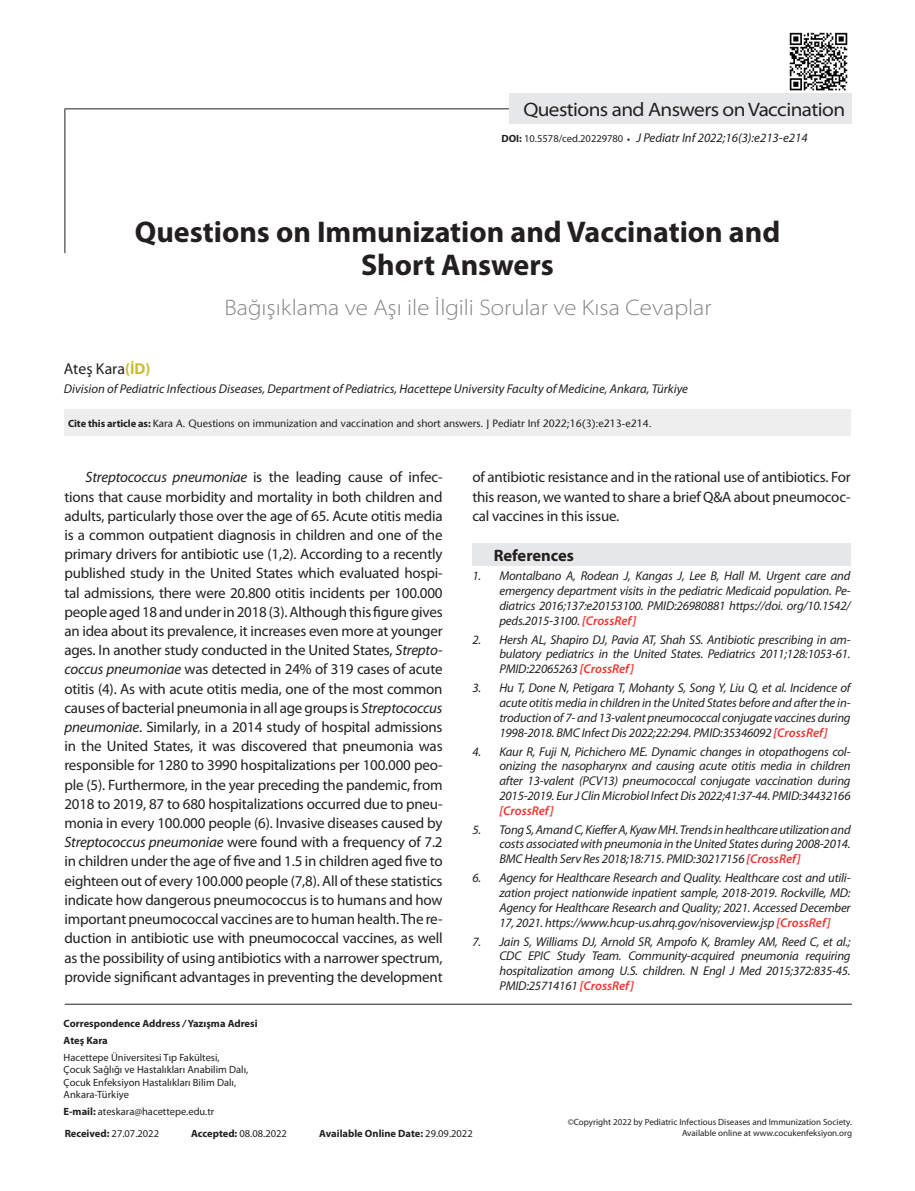
<style>
.page{position:relative;width:915px;height:1191px;background:#fff}
.page>*{position:absolute;margin:0;border:0;box-sizing:border-box;transform-origin:0 0}
.t1{font:700 30px/33px "Myriad Pro";color:#231f20;text-align:center}
.t2{font:300 semi-expanded 22.5px "Myriad Pro";color:#808285}
.t3{font:semi-expanded 19.5px "Myriad Pro";letter-spacing:-.03em;color:#231f20}
.t4{font:700 16.5px "Myriad Pro";color:#231f20}
.t5{font:15.75px "Myriad Pro";letter-spacing:-.005em;color:#231f20}
.t6{font:15px/19.2px "Myriad Pro";letter-spacing:-.015em;color:#231f20;text-align:justify}
.t7{font:italic 12.75px/14.9px "Myriad Pro";letter-spacing:-.015em;color:#231f20;text-align:justify}
.t8{font:italic 600 12.75px "Myriad Pro";color:#ee3532}
.t9{font:10.5px/12.6px "Myriad Pro";color:#231f20}
.t10{font:500 10.5px "Stone Sans Std";color:#231f20}
.t11{font:700 10.5px/16.8px "Myriad Pro";color:#231f20}
.t12{font:9px "Myriad Pro";color:#231f20}
.s1{font-weight:700;font-style:normal;font-size:10.5px}
.s2{font-style:normal;font-size:10.5px}
.s3{font-weight:700;font-style:normal;font-size:9px}
.s4{font-weight:700;color:#cabd34}
.s5{font-family:"Myriad Pro";font-weight:700}
.s6{font-style:italic}
.s7{font-weight:600;color:#ee3532}
.s8{font-weight:700}
.s9{font-weight:400}
</style>
<div class="page">
<img style="left:789px;top:32px;width:58px;height:59px">
<hr style="left:64px;top:108px;width:1px;height:145px;background:#231f20">
<hr style="left:65px;top:108px;width:549px;height:1px;background:#231f20">
<div style="left:509px;top:94px;width:341px;height:30px;background:#e6e7e9"></div>
<div style="left:472px;top:543px;width:378px;height:22px;background:#e6e7e9"></div>
<hr style="left:65px;top:1003px;width:786px;height:1px;background:#231f20">
<div style="left:64px;top:409px;width:786px;height:27px;background:#eeeeef"></div>
<h3 class="t3" style="left:523px;top:99px;width:323px">Questions and Answers on Vaccination</h3>
<p class="t7" style="left:501px;top:131px;width:308px"><span class="s1">DOI:</span> <span class="s2">10.5578/ced.20229780</span> <span class="s3">•</span> J Pediatr Inf 2022;16(3):e213-e214</p>
<h1 class="t1" style="left:135px;top:216px;width:646px">Questions on Immunization and Vaccination and<br>Short Answers</h1>
<h2 class="t2" style="left:224px;top:295px;width:488px">Bağışıklama ve Aşı ile İlgili Sorular ve Kısa Cevaplar</h2>
<p class="t5" style="left:64px;top:360px;width:88px">Ateş Kara<span class="s4">(İD)</span></p>
<p class="t7" style="left:64px;top:382px;width:625px">Division of Pediatric Infectious Diseases, Department of Pediatrics, Hacettepe University Faculty of Medicine, Ankara, Türkiye</p>
<p class="t10" style="left:68px;top:417px;width:585px"><span class="s5">Cite this article as:</span> Kara A. Questions on immunization and vaccination and short answers. J Pediatr Inf 2022;16(3):e213-e214.</p>
<p class="t6" style="left:64px;top:468px;width:379px;text-indent:21px"><span class="s6">Streptococcus pneumoniae</span> is the leading cause of infec&shy;tions that cause morbidity and mortality in both children and adults, particularly those over the age of 65. Acute otitis media is a common outpatient diagnosis in children and one of the primary drivers for antibiotic use (1,2). According to a recently published study in the United States which evaluated hospi&shy;tal admissions, there were 20.800 otitis incidents per 100.000 people aged 18 and under in 2018 (3). Although this figure gives an idea about its prevalence, it increases even more at younger ages. In another study conducted in the United States, <span class="s6">Strepto&shy;coccus pneumoniae</span> was detected in 24% of 319 cases of acute otitis (4). As with acute otitis media, one of the most common causes of bacterial pneumonia in all age groups is <span class="s6">Streptococcus pneumoniae</span>. Similarly, in a 2014 study of hospital admissions in the United States, it was discovered that pneumonia was responsible for 1280 to 3990 hospitalizations per 100.000 peo&shy;ple (5). Furthermore, in the year preceding the pandemic, from 2018 to 2019, 87 to 680 hospitalizations occurred due to pneu&shy;monia in every 100.000 people (6). Invasive diseases caused by <span class="s6">Streptococcus pneumoniae</span> were found with a frequency of 7.2 in children under the age of five and 1.5 in children aged five to eighteen out of every 100.000 people (7,8). All of these statistics indicate how dangerous pneumococcus is to humans and how important pneumococcal vaccines are to human health. The re&shy;duction in antibiotic use with pneumococcal vaccines, as well as the possibility of using antibiotics with a narrower spectrum, provide significant advantages in preventing the development</p>
<p class="t6" style="left:472px;top:468px;width:379px">of antibiotic resistance and in the rational use of antibiotics. For this reason, we wanted to share a brief Q&amp;A about pneumococ&shy;cal vaccines in this issue.</p>
<p class="t4" style="left:493px;top:545px;width:82px">References</p>
<p class="t7" style="left:499px;top:569px;width:352px;text-indent:-27px">1. Montalbano A, Rodean J, Kangas J, Lee B, Hall M. Urgent care and emergency department visits in the pediatric Medicaid population. Pe&shy;diatrics 2016;137:e20153100. PMID:26980881 https://doi. org/10.1542/ peds.2015-3100. <span class="s7">[CrossRef]</span></p>
<p class="t7" style="left:499px;top:632px;width:352px;text-indent:-27px">2. Hersh AL, Shapiro DJ, Pavia AT, Shah SS. Antibiotic prescribing in am&shy;bulatory pediatrics in the United States. Pediatrics 2011;128:1053-61.<br>PMID:22065263 <span class="s7">[CrossRef]</span></p>
<p class="t7" style="left:499px;top:681px;width:352px;text-indent:-27px">3. Hu T, Done N, Petigara T, Mohanty S, Song Y, Liu Q, et al. Incidence of acute otitis media in children in the United States before and after the in&shy;troduction of 7- and 13-valent pneumococcal conjugate vaccines during 1998-2018. BMC Infect Dis 2022;22:294. PMID:35346092 <span class="s7">[CrossRef]</span></p>
<p class="t7" style="left:499px;top:744px;width:352px;text-indent:-27px">4. Kaur R, Fuji N, Pichichero ME. Dynamic changes in otopathogens col&shy;onizing the nasopharynx and causing acute otitis media in children after 13-valent (PCV13) pneumococcal conjugate vaccination during 2015-2019. Eur J Clin Microbiol Infect Dis 2022;41:37-44. PMID:34432166</p>
<p class="t8" style="left:499px;top:803px;width:56px">[CrossRef]</p>
<p class="t7" style="left:499px;top:822px;width:352px;text-indent:-27px">5. Tong S, Amand C, Kieffer A, Kyaw MH. Trends in healthcare utilization and costs associated with pneumonia in the United States during 2008-2014.<br>BMC Health Serv Res 2018;18:715. PMID:30217156 <span class="s7">[CrossRef]</span></p>
<p class="t7" style="left:499px;top:871px;width:352px;text-indent:-27px">6. Agency for Healthcare Research and Quality. Healthcare cost and utili&shy;zation project nationwide inpatient sample, 2018-2019. Rockville, MD:<br>Agency for Healthcare Research and Quality; 2021. Accessed December 17, 2021. https://www.hcup-us.ahrq.gov/nisoverview.jsp <span class="s7">[CrossRef]</span></p>
<p class="t7" style="left:499px;top:934px;width:352px;text-indent:-27px">7. Jain S, Williams DJ, Arnold SR, Ampofo K, Bramley AM, Reed C, et al.; CDC EPIC Study Team. Community-acquired pneumonia requiring hospitalization among U.S. children. N Engl J Med 2015;372:835-45.<br>PMID:25714161 <span class="s7">[CrossRef]</span></p>
<p class="t11" style="left:64px;top:1015px;width:195px">Correspondence Address <span class="s6">/</span> Yazışma Adresi<br>Ateş Kara</p>
<p class="t9" style="left:64px;top:1051px;width:186px">Hacettepe Üniversitesi Tıp Fakültesi, Çocuk Sağlığı ve Hastalıkları Anabilim Dalı, Çocuk Enfeksiyon Hastalıkları Bilim Dalı, Ankara-Türkiye</p>
<p class="t9" style="left:64px;top:1101px;width:152px;line-height:21.5px"><span class="s8">E-mail:</span> ateskara@hacettepe.edu.tr<br><span class="s8">Received:</span> 27.07.2022</p>
<p class="t9" style="left:191px;top:1127px;width:97px"><span class="s8">Accepted:</span> 08.08.2022</p>
<p class="t12" style="left:567px;top:1116px;width:286px">©Copyright 2022 by Pediatric Infectious Diseases and Immunization Society.</p>
<p class="t11" style="left:319px;top:1125px;width:155px">Available Online Date: <span class="s9">29.09.2022</span></p>
<p class="t12" style="left:681px;top:1127px;width:171px">Available online at www.cocukenfeksiyon.org</p>
</div>
